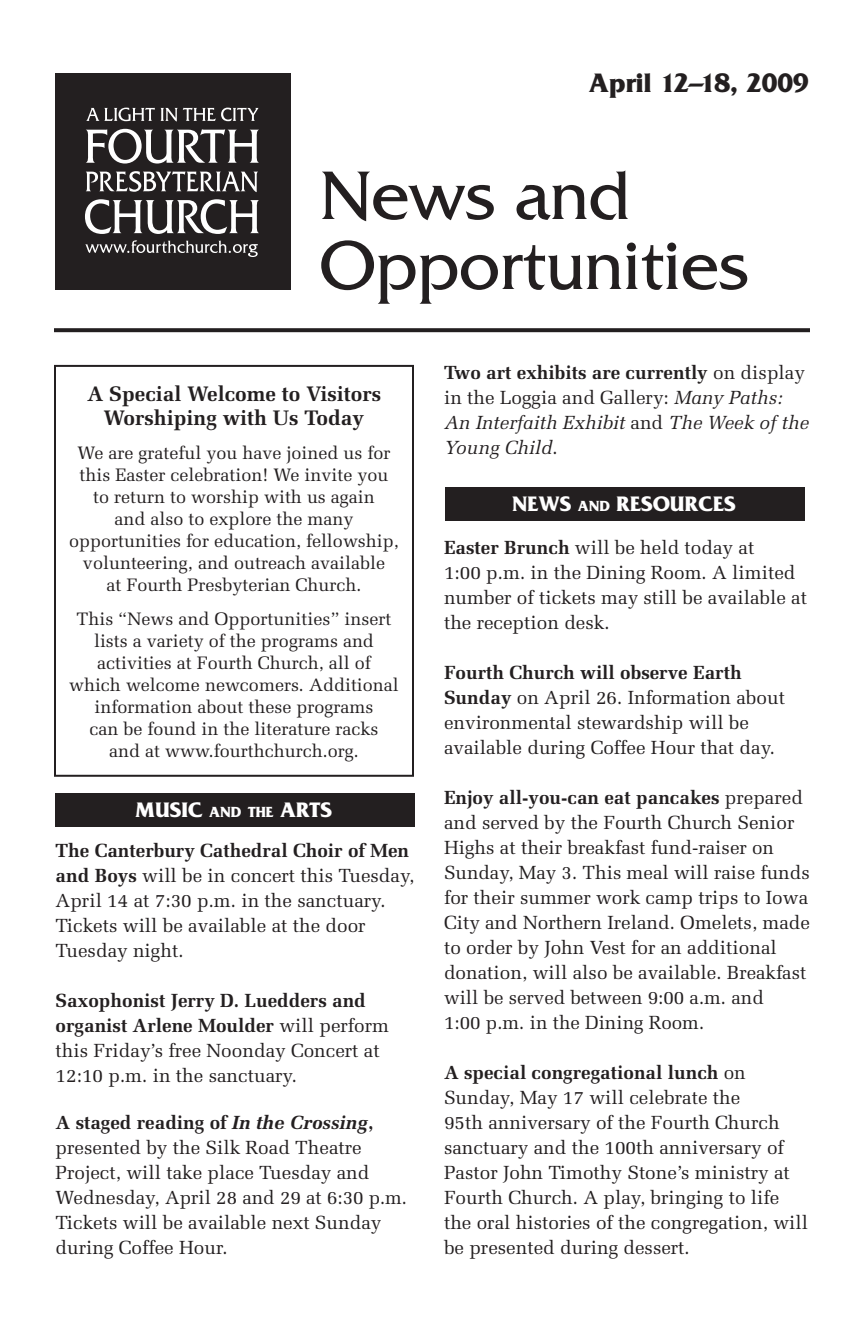
<style>
.page{position:relative;width:864px;height:1332px;background:#fff}
.page>*{position:absolute;margin:0;border:0;box-sizing:border-box;transform-origin:0 0}
.t1{font:72px/70px "Friz Quadrata Std";color:#231f20}
.t2{font:700 28px "Friz Quadrata Std";color:#231f20}
.t3{font:700 22px "Friz Quadrata Std";color:#fff}
.t4{font:700 21px/24px "Melior LT Std";color:#231f20;text-align:center}
.t5{font:19px/25px "Melior LT Std";color:#231f20}
.t6{font:italic 19px/25px "Melior LT Std";color:#231f20}
.t7{font:18px/22px "Melior LT Std";color:#231f20;text-align:center}
.s1{font-size:15.4px}
.s2{font-weight:700}
.s3{font-weight:700;font-style:italic}
.s4{font-size:18.8px}
.s5{font-weight:700;font-style:normal}
.s6{font-style:normal}
</style>
<div class="page">
<div style="left:54px;top:365px;width:360px;height:412px;border:2px solid #231f20"></div>
<div style="left:55px;top:73px;width:235px;height:216px;background:#231f20"></div>
<svg style="left:86px;top:129px;width:173px;height:35px"></svg>
<svg style="left:86px;top:171px;width:172px;height:21px"></svg>
<svg style="left:85px;top:199px;width:174px;height:35px"></svg>
<svg style="left:86px;top:108px;width:173px;height:14px;background:#5e5b5b"></svg>
<svg style="left:85px;top:240px;width:173px;height:17px;background:#4f4c4d"></svg>
<svg style="left:54px;top:328px;width:756px;height:4px;background:#2d292a"></svg>
<div style="left:55px;top:793px;width:360px;height:34px;background:#231f20"></div>
<div style="left:445px;top:487px;width:360px;height:34px;background:#231f20"></div>
<h2 class="t2" style="left:589px;top:67px;width:222px">APRIL 12–18, 2009</h2>
<h1 class="t1" style="left:320px;top:161px;width:431px">News and<br>Opportunities</h1>
<p class="t4" style="left:87px;top:381px;width:296px">A Special Welcome to Visitors<br>Worshiping with Us Today</p>
<p class="t7" style="left:69px;top:441px;width:331px">We are grateful you have joined us for this Easter celebration! We invite you<br>to return to worship with us again<br>and also to explore the many opportunities for education, fellowship, volunteering, and outreach available<br>at Fourth Presbyterian Church.</p>
<p class="t7" style="left:69px;top:607px;width:331px">This “News and Opportunities” insert lists a variety of the programs and activities at Fourth Church, all of which welcome newcomers. Additional information about these programs<br>can be found in the literature racks<br>and at www.fourthchurch.org.</p>
<p class="t3" style="left:136px;top:798px;width:198px">MUSIC <span class="s1">AND THE</span> ARTS</p>
<p class="t5" style="left:56px;top:839px;width:360px"><span class="s2">The Canterbury Cathedral Choir of Men and Boys</span> will be in concert this Tuesday, April 14 at 7:30 p.m. in the sanctuary.<br>Tickets will be available at the door Tuesday night.</p>
<p class="t5" style="left:56px;top:989px;width:335px"><span class="s2">Saxophonist Jerry D. Luedders and organist Arlene Moulder</span> will perform this Friday’s free Noonday Concert at 12:10 p.m. in the sanctuary.</p>
<p class="t5" style="left:56px;top:1111px;width:353px"><span class="s2">A staged reading of</span> <span class="s3">In the Crossing</span><span class="s2">, </span>presented by the Silk Road Theatre Project, will take place Tuesday and Wednesday, April 28 and 29 at 6:30 <span class="s4">p.m.<br></span>Tickets will be available next Sunday during Coffee Hour.</p>
<p class="t6" style="left:444px;top:360px;width:366px"><span class="s5">Two art exhibits are currently</span> <span class="s6">on display in the Loggia and Gallery:</span> Many Paths:<br>An Interfaith Exhibit <span class="s6">and</span> The Week of the Young Child<span class="s6">.</span></p>
<p class="t3" style="left:512px;top:492px;width:225px">NEWS <span class="s1">AND</span> RESOURCES</p>
<p class="t5" style="left:444px;top:535px;width:365px"><span class="s2">Easter Brunch</span> will be held today at<br>1:00 p.m. in the Dining Room. A limited number of tickets may still be available at the reception desk.</p>
<p class="t5" style="left:444px;top:660px;width:342px"><span class="s2">Fourth Church will observe Earth Sunday</span> on April 26. Information about environmental stewardship will be available during Coffee Hour that day.</p>
<p class="t5" style="left:444px;top:785px;width:367px"><span class="s2">Enjoy all-you-can eat pancakes</span> prepared and served by the Fourth Church Senior Highs at their breakfast fund-raiser on Sunday, May 3. This meal will raise funds for their summer work camp trips to Iowa City and Northern Ireland. Omelets, made to order by John Vest for an additional donation, will also be available. Breakfast will be served between 9:00 a.m. and<br>1:00 p.m. in the Dining Room.</p>
<p class="t5" style="left:444px;top:1060px;width:366px"><span class="s2">A special congregational lunch</span> on Sunday, May 17 will celebrate the<br>95th anniversary of the Fourth Church sanctuary and the 100th anniversary of Pastor John Timothy Stone’s ministry at Fourth Church. A play, bringing to life the oral histories of the congregation, will be presented during dessert.</p>
</div>
